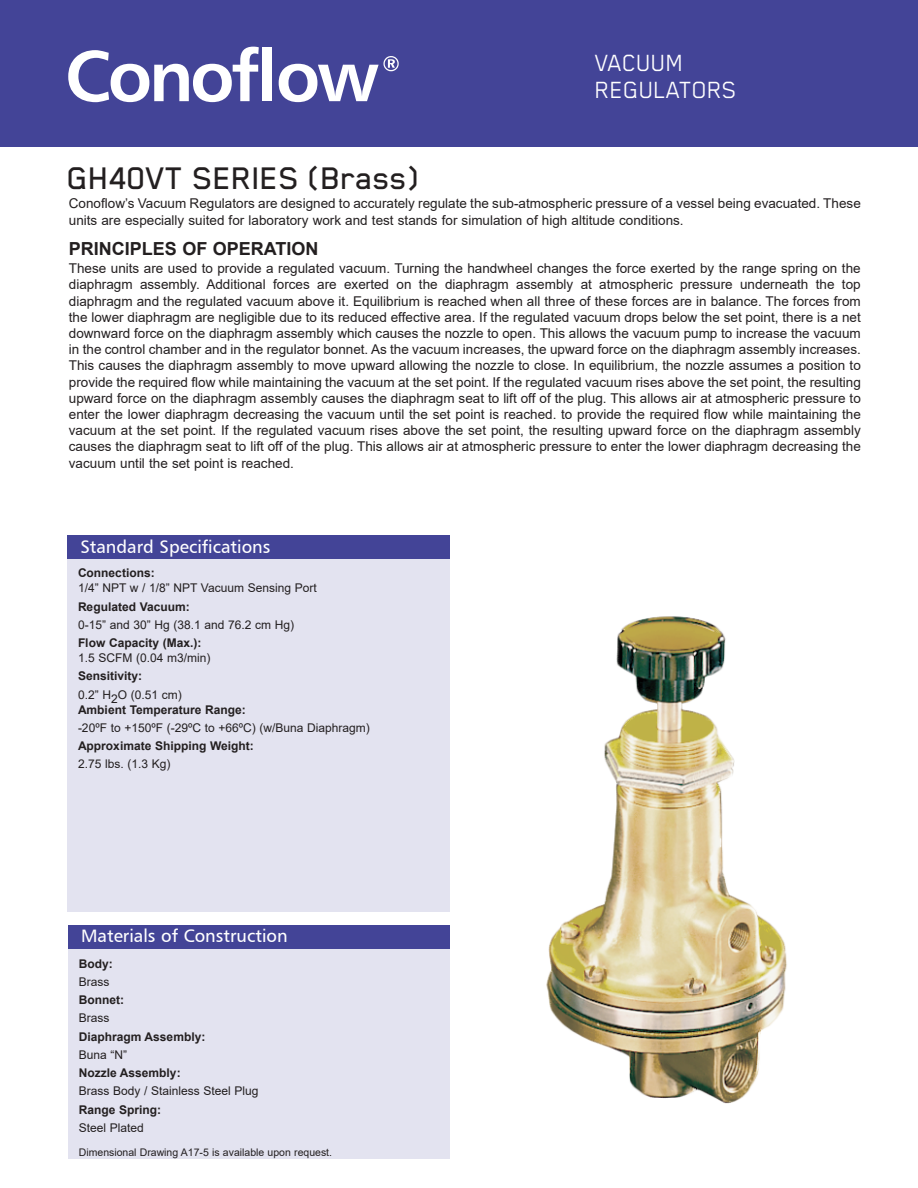
<style>
.page{position:relative;width:918px;height:1188px;background:#fff}
.page>*{position:absolute;margin:0;border:0;box-sizing:border-box;transform-origin:0 0}
.t1{font:500 36px "Blender";color:#231f20}
.t2{font:27px/27px "Blender";color:#fff}
.t3{font:18px "Humanist 777 BT Roman B";color:#fff}
.t4{font:700 18px "Arial";color:#231f20}
.t5{font:13.5px/16.2px "Arial";color:#231f20}
.t6{font:12px "Arial";color:#231f20}
.t7{font:700 12px "Arial";color:#231f20}
.t8{font:10.5px "Arial";color:#231f20}
</style>
<div class="page">
<div style="left:68px;top:558px;width:382px;height:354px;background:#e3e3f0"></div>
<div style="left:68px;top:536px;width:382px;height:23px;background:#434497"></div>
<div style="left:68px;top:949px;width:382px;height:210px;background:#e3e3f0"></div>
<div style="left:68px;top:925px;width:382px;height:24px;background:#434497"></div>
<img style="left:546px;top:616px;width:241px;height:488px">
<div style="left:0;top:0;width:918px;height:146px;background:#434497"></div>
<svg style="left:68px;top:47px;width:191px;height:55px"></svg>
<div style="left:263px;top:47px;width:9px;height:54px;background:#fff"></div>
<svg style="left:279px;top:56px;width:120px;height:46px"></svg>
<h2 class="t2" style="left:595px;top:52px;width:143px">VACUUM<br>REGULATORS</h2>
<h1 class="t1" style="left:68px;top:159px;width:354px">GH40VT SERIES (Brass)</h1>
<p class="t5" style="left:69px;top:196px;width:794px">Conoflow’s Vacuum Regulators are designed to accurately regulate the sub-atmospheric pressure of a vessel being evacuated. These units are especially suited for laboratory work and test stands for simulation of high altitude conditions.</p>
<h3 class="t4" style="left:69px;top:239px;width:251px">PRINCIPLES OF OPERATION</h3>
<p class="t5" style="left:69px;top:260px;width:794px;text-align:justify">These units are used to provide a regulated vacuum. Turning the handwheel changes the force exerted by the range spring on the diaphragm assembly. Additional forces are exerted on the diaphragm assembly at atmospheric pressure underneath the top diaphragm and the regulated vacuum above it. Equilibrium is reached when all three of these forces are in balance. The forces from the lower diaphragm are negligible due to its reduced effective area. If the regulated vacuum drops below the set point, there is a net downward force on the diaphragm assembly which causes the nozzle to open. This allows the vacuum pump to increase the vacuum in the control chamber and in the regulator bonnet. As the vacuum increases, the upward force on the diaphragm assembly increases.<br>This causes the diaphragm assembly to move upward allowing the nozzle to close. In equilibrium, the nozzle assumes a position to provide the required flow while maintaining the vacuum at the set point. If the regulated vacuum rises above the set point, the resulting upward force on the diaphragm assembly causes the diaphragm seat to lift off of the plug. This allows air at atmospheric pressure to enter the lower diaphragm decreasing the vacuum until the set point is reached. to provide the required flow while maintaining the vacuum at the set point. If the regulated vacuum rises above the set point, the resulting upward force on the diaphragm assembly causes the diaphragm seat to lift off of the plug. This allows air at atmospheric pressure to enter the lower diaphragm decreasing the vacuum until the set point is reached.</p>
<h3 class="t3" style="left:80px;top:535px;width:192px">Standard Specifications</h3>
<p class="t7" style="left:78px;top:567px;width:78px">Connections:</p>
<p class="t6" style="left:78px;top:582px;width:240px">1/4” NPT w / 1/8” NPT Vacuum Sensing Port</p>
<p class="t7" style="left:78px;top:600px;width:113px">Regulated Vacuum:</p>
<p class="t6" style="left:78px;top:618px;width:218px">0-15” and 30” Hg (38.1 and 76.2 cm Hg)</p>
<p class="t7" style="left:78px;top:636px;width:125px">Flow Capacity (Max.):</p>
<p class="t6" style="left:78px;top:651px;width:134px">1.5 SCFM (0.04 m3/min)</p>
<p class="t7" style="left:78px;top:670px;width:66px">Sensitivity:</p>
<p class="t6" style="left:78px;top:688px;width:105px">0.2” H2O (0.51 cm)</p>
<p class="t7" style="left:78px;top:703px;width:169px">Ambient Temperature Range:</p>
<p class="t6" style="left:78px;top:721px;width:293px">-20ºF to +150ºF (-29ºC to +66ºC) (w/Buna Diaphragm)</p>
<p class="t7" style="left:78px;top:739px;width:177px">Approximate Shipping Weight:</p>
<p class="t6" style="left:78px;top:757px;width:94px">2.75 lbs. (1.3 Kg)</p>
<h3 class="t3" style="left:81px;top:925px;width:208px">Materials of Construction</h3>
<p class="t7" style="left:79px;top:957px;width:35px">Body:</p>
<p class="t6" style="left:79px;top:975px;width:32px">Brass</p>
<p class="t7" style="left:79px;top:993px;width:47px">Bonnet:</p>
<p class="t6" style="left:79px;top:1012px;width:32px">Brass</p>
<p class="t7" style="left:79px;top:1030px;width:128px">Diaphragm Assembly:</p>
<p class="t6" style="left:79px;top:1048px;width:50px">Buna “N”</p>
<p class="t7" style="left:79px;top:1066px;width:103px">Nozzle Assembly:</p>
<p class="t6" style="left:79px;top:1085px;width:181px">Brass Body / Stainless Steel Plug</p>
<p class="t7" style="left:79px;top:1103px;width:84px">Range Spring:</p>
<p class="t6" style="left:79px;top:1121px;width:67px">Steel Plated</p>
<p class="t8" style="left:79px;top:1146px;width:255px">Dimensional Drawing A17-5 is available upon request.</p>
</div>
